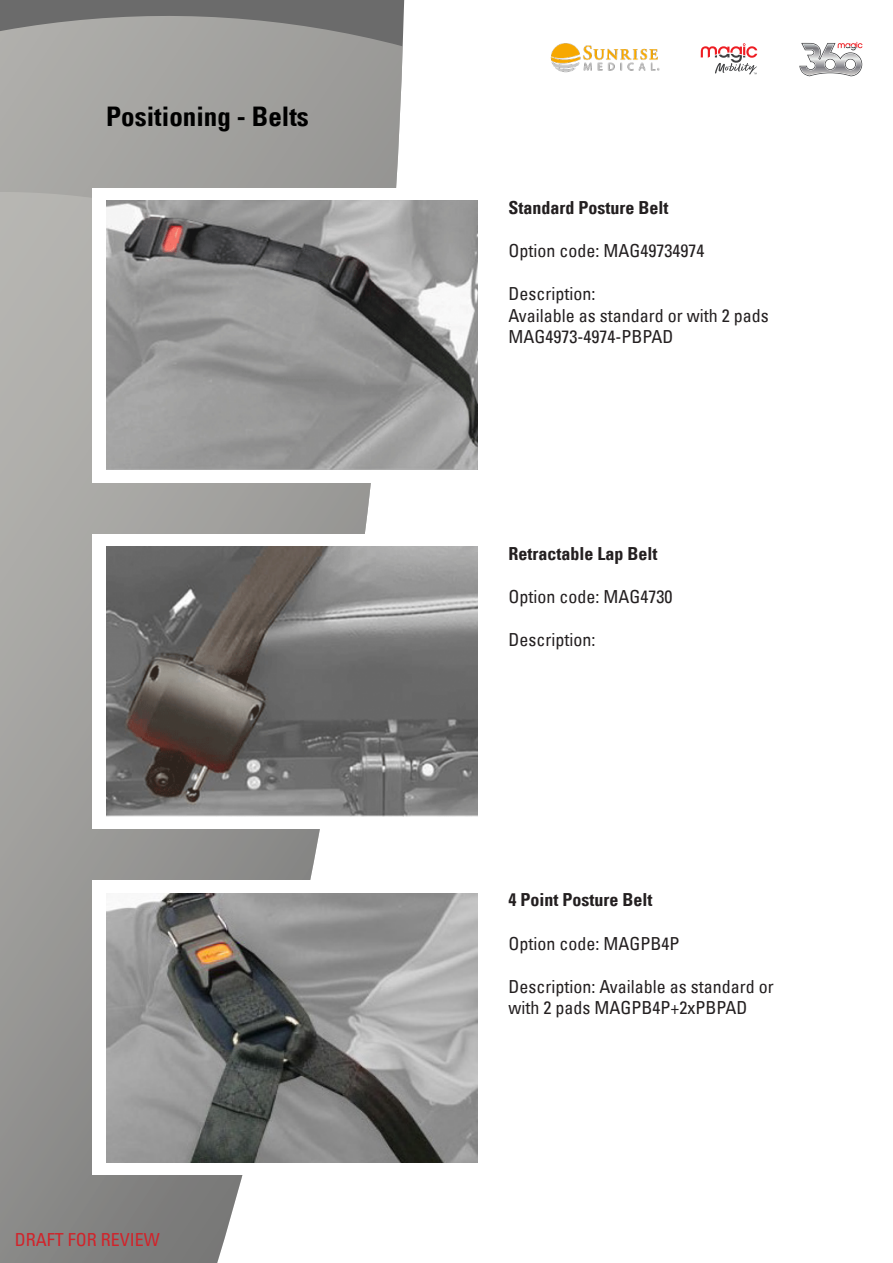
<style>
.page{position:relative;width:893px;height:1263px;background:#fff}
.page>*{position:absolute;margin:0;border:0;box-sizing:border-box;transform-origin:0 0}
.q100-title-heading{font:27px "Univers Com 67 Bold Cond";color:#000}
.t1{font:condensed 18px/21.6px "Univers Com 57";color:#231f20}
.t2{font:18px "Univers Com 67 Bold Cond";color:#231f20}
.t3{font:condensed 18px "Univers Com 57";color:#d1232a}
</style>
<div class="page">
<svg style="left:701px;top:43px;width:56px;height:32px"></svg>
<svg style="left:799px;top:42px;width:64px;height:34px"></svg>
<img style="left:551px;top:43px;width:109px;height:29px">
<svg style="left:1px;top:0;width:404px;height:93px;background:#969693"></svg>
<svg style="left:1px;top:93px;width:400px;height:1170px;background:#a8a7a5"></svg>
<div style="left:92px;top:188px;width:709px;height:295px;background:#fff"></div>
<div style="left:92px;top:534px;width:709px;height:295px;background:#fff"></div>
<div style="left:92px;top:880px;width:709px;height:295px;background:#fff"></div>
<img style="left:106px;top:201px;width:371px;height:269px">
<img style="left:106px;top:547px;width:371px;height:269px">
<img style="left:106px;top:893px;width:371px;height:269px">
<p class="q100-title-heading" style="left:106px;top:100px;width:204px">Positioning - Belts</p>
<p class="t3" style="left:15px;top:1228px;width:147px">DRAFT FOR REVIEW</p>
<p class="t2" style="left:508px;top:196px;width:162px">Standard Posture Belt</p>
<p class="t1" style="left:508px;top:239px;width:197px">Option code: MAG49734974</p>
<p class="t1" style="left:508px;top:283px;width:88px">Description:</p>
<p class="t1" style="left:508px;top:304px;width:262px">Available as standard or with 2 pads<br>MAG4973-4974-PBPAD</p>
<p class="t2" style="left:508px;top:542px;width:151px">Retractable Lap Belt</p>
<p class="t1" style="left:508px;top:586px;width:165px">Option code: MAG4730</p>
<p class="t1" style="left:508px;top:629px;width:88px">Description:</p>
<p class="t2" style="left:508px;top:889px;width:146px">4 Point Posture Belt</p>
<p class="t1" style="left:508px;top:932px;width:172px">Option code: MAGPB4P</p>
<p class="t1" style="left:508px;top:975px;width:267px">Description: Available as standard or with 2 pads MAGPB4P+2xPBPAD</p>
</div>
